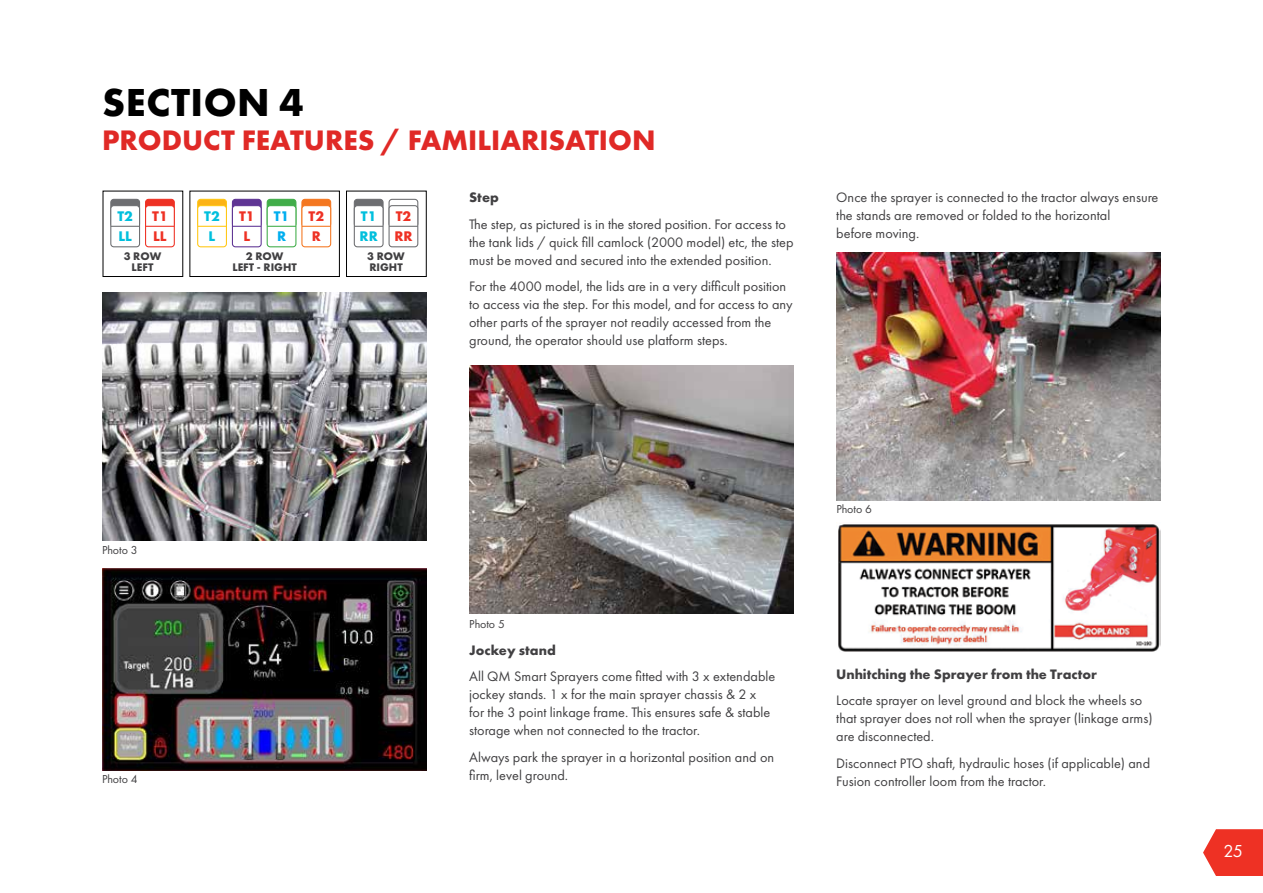
<style>
.page{position:relative;width:1263px;height:893px;background:#fff}
.page>*{position:absolute;margin:0;border:0;box-sizing:border-box;transform-origin:0 0}
.t1{font:700 40.5px "Futura PT";letter-spacing:.015em;color:#000}
.t2{font:700 29.25px "Futura PT";color:#e02926}
.t3{font:18px "Futura PT";color:#fff}
.t4{font:700 14.55px/20.2px "Futura PT";color:#ee3124}
.t5{font:700 14.55px/20.2px "Futura PT";color:#00bfdd}
.t6{font:700 14.55px/20.2px "Futura PT";color:#00aeef}
.t7{font:14.25px/18px "Futura PT";color:#414042}
.t8{font:700 14.25px "Futura PT";color:#414042}
.t9{font:12px "Futura PT";color:#414042}
.t10{font:700 11.4px/10.4px "Futura PT";color:#414042;text-align:center}
</style>
<div class="page">
<svg style="left:1203px;top:829px;width:60px;height:47px;background:#ef483c"></svg>
<img style="left:102px;top:293px;width:325px;height:248px">
<img style="left:102px;top:569px;width:325px;height:201px">
<img style="left:469px;top:366px;width:325px;height:248px">
<img style="left:836px;top:252px;width:325px;height:248px">
<img style="left:838px;top:524px;width:323px;height:128px">
<div style="left:111px;top:199px;width:29px;height:28px;background:#6d6e71;border-radius:3px"></div>
<div style="left:110px;top:199px;width:30px;height:28px;border:1px solid #6d6e71;border-radius:3px"></div>
<div style="left:111px;top:206px;width:29px;height:41px;background:#fff;border-radius:3px"></div>
<div style="left:110px;top:205px;width:30px;height:42px;border:1px solid #6d6e71;border-radius:3px"></div>
<svg style="left:111px;top:226px;width:29px;height:1px"></svg>
<div style="left:146px;top:199px;width:28px;height:28px;background:#ee3124;border-radius:3px"></div>
<div style="left:145px;top:199px;width:30px;height:28px;border:1px solid #ee3124;border-radius:3px"></div>
<div style="left:146px;top:206px;width:28px;height:41px;background:#fff;border-radius:3px"></div>
<div style="left:145px;top:205px;width:30px;height:42px;border:1px solid #ee3124;border-radius:3px"></div>
<svg style="left:146px;top:226px;width:28px;height:1px"></svg>
<div style="left:346px;top:191px;width:81px;height:86px;border:1px solid #000"></div>
<div style="left:354px;top:199px;width:29px;height:28px;background:#6d6e71;border-radius:3px"></div>
<div style="left:354px;top:199px;width:30px;height:28px;border:1px solid #6d6e71;border-radius:3px"></div>
<div style="left:354px;top:206px;width:29px;height:41px;background:#fff;border-radius:3px"></div>
<div style="left:354px;top:205px;width:30px;height:42px;border:1px solid #6d6e71;border-radius:3px"></div>
<svg style="left:354px;top:226px;width:29px;height:1px"></svg>
<div style="left:388px;top:199px;width:30px;height:28px;border:1px solid #6d6e71;border-radius:3px"></div>
<div style="left:389px;top:206px;width:29px;height:41px;background:#fff;border-radius:3px"></div>
<div style="left:388px;top:205px;width:30px;height:42px;border:1px solid #6d6e71;border-radius:3px"></div>
<svg style="left:389px;top:226px;width:29px;height:1px"></svg>
<div style="left:189px;top:191px;width:151px;height:86px;border:1px solid #000"></div>
<div style="left:198px;top:199px;width:28px;height:28px;background:#fcb316;border-radius:3px"></div>
<div style="left:197px;top:199px;width:30px;height:28px;border:1px solid #ffc713;border-radius:3px"></div>
<div style="left:198px;top:206px;width:28px;height:41px;background:#fff;border-radius:3px"></div>
<div style="left:197px;top:205px;width:30px;height:42px;border:1px solid #ffc713;border-radius:3px"></div>
<svg style="left:198px;top:226px;width:28px;height:1px"></svg>
<div style="left:232px;top:199px;width:29px;height:28px;background:#5f3594;border-radius:3px"></div>
<div style="left:232px;top:199px;width:30px;height:28px;border:1px solid #5f3594;border-radius:3px"></div>
<div style="left:232px;top:206px;width:29px;height:41px;background:#fff;border-radius:3px"></div>
<div style="left:232px;top:205px;width:30px;height:42px;border:1px solid #5f3594;border-radius:3px"></div>
<svg style="left:232px;top:226px;width:29px;height:1px"></svg>
<div style="left:267px;top:199px;width:29px;height:28px;background:#41ad49;border-radius:3px"></div>
<div style="left:267px;top:199px;width:29px;height:28px;border:1px solid #41ad49;border-radius:3px"></div>
<div style="left:267px;top:206px;width:29px;height:41px;background:#fff;border-radius:3px"></div>
<div style="left:267px;top:205px;width:29px;height:42px;border:1px solid #41ad49;border-radius:3px"></div>
<svg style="left:267px;top:226px;width:29px;height:1px"></svg>
<div style="left:302px;top:199px;width:29px;height:28px;background:#f47721;border-radius:3px"></div>
<div style="left:301px;top:199px;width:30px;height:28px;border:1px solid #f47721;border-radius:3px"></div>
<div style="left:302px;top:206px;width:29px;height:41px;background:#fff;border-radius:3px"></div>
<div style="left:301px;top:205px;width:30px;height:42px;border:1px solid #f47721;border-radius:3px"></div>
<svg style="left:302px;top:226px;width:29px;height:1px"></svg>
<h1 class="t1" style="left:102px;top:76px;width:203px">SECTION 4</h1>
<h2 class="t2" style="left:102px;top:121px;width:555px">PRODUCT FEATURES / FAMILIARISATION</h2>
<p class="t8" style="left:469px;top:188px;width:31px">Step</p>
<p class="t7" style="left:469px;top:215px;width:326px">The step, as pictured is in the stored position. For access to the tank lids / quick fill camlock (2000 model) etc, the step must be moved and secured into the extended position.</p>
<p class="t7" style="left:469px;top:277px;width:325px">For the 4000 model, the lids are in a very difficult position to access via the step. For this model, and for access to any other parts of the sprayer not readily accessed from the ground, the operator should use platform steps.</p>
<p class="t5" style="left:117px;top:205px;width:17px">T2<br>LL</p>
<p class="t4" style="left:152px;top:205px;width:17px">T1<br>LL</p>
<p class="t10" style="left:124px;top:251px;width:39px">3 ROW<br>LEFT</p>
<p class="t5" style="left:204px;top:205px;width:17px">T2<br>L</p>
<p class="t4" style="left:239px;top:205px;width:17px">T1<br>L</p>
<p class="t6" style="left:274px;top:205px;width:17px">T1<br>R</p>
<p class="t4" style="left:309px;top:205px;width:17px">T2<br>R</p>
<p class="t10" style="left:232px;top:251px;width:66px">2 ROW<br>LEFT - RIGHT</p>
<p class="t5" style="left:360px;top:205px;width:20px">T1<br>RR</p>
<p class="t4" style="left:394px;top:205px;width:20px">T2<br>RR</p>
<p class="t10" style="left:367px;top:251px;width:39px;text-align:left">3 ROW<br>RIGHT</p>
<p class="t7" style="left:836px;top:188px;width:324px">Once the sprayer is connected to the tractor always ensure the stands are removed or folded to the horizontal<br>before moving.</p>
<p class="t9" style="left:102px;top:543px;width:37px">Photo 3</p>
<p class="t9" style="left:102px;top:772px;width:37px">Photo 4</p>
<p class="t9" style="left:469px;top:616px;width:37px">Photo 5</p>
<p class="t8" style="left:469px;top:641px;width:88px">Jockey stand</p>
<p class="t7" style="left:469px;top:667px;width:308px">All QM Smart Sprayers come fitted with 3 x extendable jockey stands. 1 x for the main sprayer chassis &amp; 2 x<br>for the 3 point linkage frame. This ensures safe &amp; stable storage when not connected to the tractor.</p>
<p class="t7" style="left:469px;top:748px;width:306px">Always park the sprayer in a horizontal position and on firm, level ground.</p>
<p class="t9" style="left:836px;top:502px;width:37px">Photo 6</p>
<p class="t8" style="left:836px;top:665px;width:262px">Unhitching the Sprayer from the Tractor</p>
<p class="t7" style="left:836px;top:691px;width:318px">Locate sprayer on level ground and block the wheels so that sprayer does not roll when the sprayer (linkage arms) are disconnected.</p>
<p class="t7" style="left:836px;top:754px;width:315px">Disconnect PTO shaft, hydraulic hoses (if applicable) and<br>Fusion controller loom from the tractor.</p>
<p class="t3" style="left:1223px;top:841px;width:21px">25</p>
</div>
